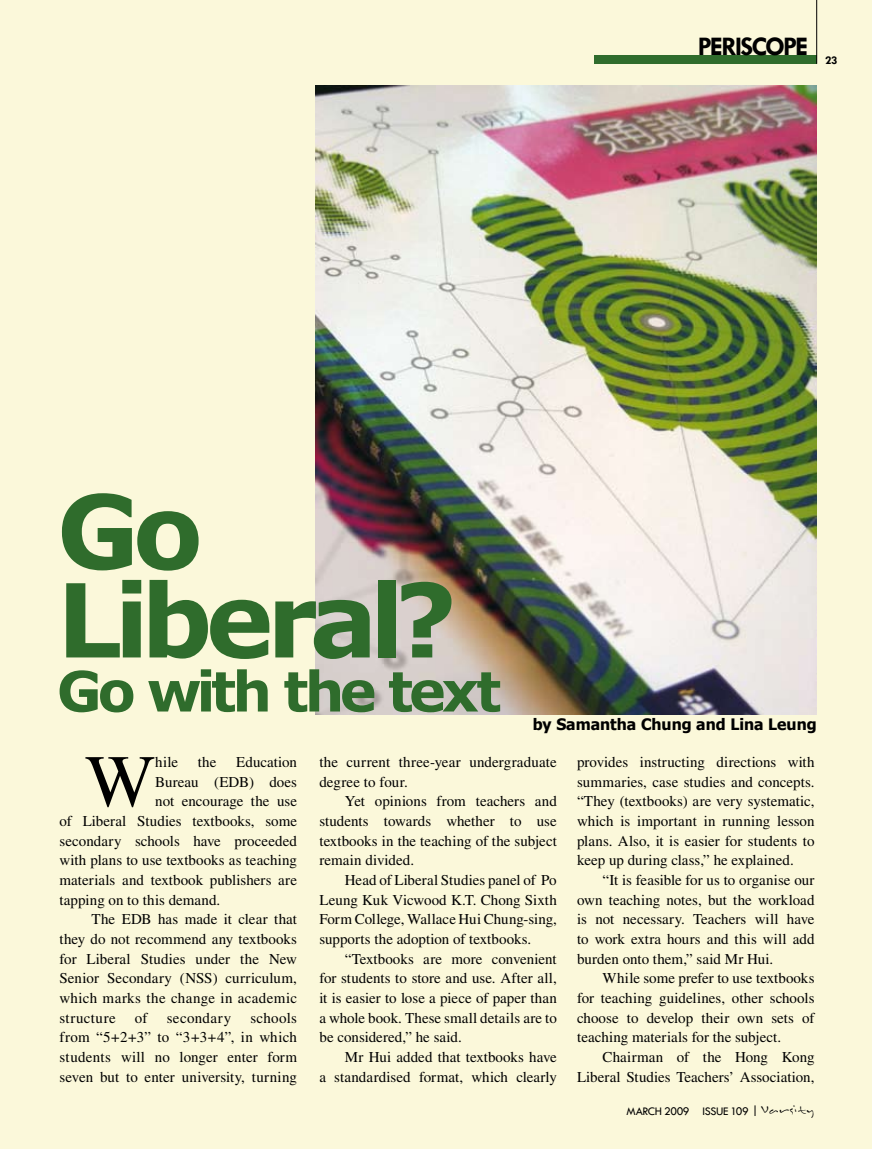
<style>
.page{position:relative;width:872px;height:1149px;background:#fff}
.page>*{position:absolute;margin:0;border:0;box-sizing:border-box;transform-origin:0 0}
.t1{font:700 102px/88.5px "Verdana";letter-spacing:-.075em;color:#2f6c2c}
.t2{font:74.4px "Times";color:#000}
.t3{font:700 55.5px "Verdana";letter-spacing:-.075em;color:#2f6c2c}
.t4{font:700 27px "Tw Cen";letter-spacing:-.07em;color:#000}
.t5{font:700 15.75px "Tahoma";color:#000}
.t6{font:15px/19.6px "Times";color:#000;text-align:justify}
.t7{font:15px "Times";letter-spacing:.02em;color:#000}
.t8{font:15px "Times";letter-spacing:.03em;color:#000}
.t9{font:15px "Times";letter-spacing:.025em;color:#000}
.t10{font:12px "Tw Cen";letter-spacing:-.035em;color:#000}
.t11{font:700 12px "Tw Cen";color:#000}
.s1{font-family:"Inkburrow";font-size:15px}
</style>
<div class="page">
<div style="left:0;top:0;width:872px;height:1148px;background:#fbf8da"></div>
<div style="left:594px;top:55px;width:222px;height:9px;background:#2f6c2c"></div>
<hr style="left:816px;top:0;width:1px;height:64px;background:#000">
<img style="left:315px;top:85px;width:501px;height:628px">
<h3 class="t4" style="left:698px;top:31px;width:112px">PERISCOPE</h3>
<p class="t11" style="left:825px;top:53px;width:14px">23</p>
<h1 class="t1" style="left:57px;top:484px;width:402px">Go<br>Liberal?</h1>
<h3 class="t3" style="left:57px;top:655px;width:446px">Go with the text</h3>
<p class="t5" style="left:532px;top:713px;width:285px">by Samantha Chung and Lina Leung</p>
<h2 class="t2" style="left:85px;top:739px;width:72px">W</h2>
<p class="t6" style="left:155px;top:752px;width:24px">hile</p>
<p class="t6" style="left:198px;top:752px;width:20px">the</p>
<p class="t6" style="left:236px;top:752px;width:62px">Education</p>
<p class="t6" style="left:155px;top:771px;width:143px">Bureau (EDB) does</p>
<p class="t6" style="left:155px;top:791px;width:143px">not encourage the use</p>
<p class="t6" style="left:60px;top:810px;width:239px">of Liberal Studies textbooks, some</p>
<p class="t6" style="left:60px;top:830px;width:239px">secondary schools have proceeded</p>
<p class="t6" style="left:60px;top:850px;width:239px">with plans to use textbooks as teaching</p>
<p class="t6" style="left:60px;top:869px;width:239px">materials and textbook publishers are</p>
<p class="t6" style="left:60px;top:889px;width:162px">tapping on to this demand.</p>
<p class="t6" style="left:92px;top:909px;width:207px">The EDB has made it clear that</p>
<p class="t6" style="left:60px;top:928px;width:239px">they do not recommend any textbooks</p>
<p class="t6" style="left:60px;top:948px;width:239px">for Liberal Studies under the New</p>
<p class="t6" style="left:60px;top:968px;width:239px">Senior Secondary (NSS) curriculum,</p>
<p class="t7" style="left:60px;top:989px;width:239px">which marks the change in academic</p>
<p class="t8" style="left:60px;top:1008px;width:58px">structure</p>
<p class="t6" style="left:135px;top:1007px;width:14px">of</p>
<p class="t9" style="left:167px;top:1008px;width:66px">secondary</p>
<p class="t6" style="left:60px;top:1007px;width:239px;text-indent:191px">schools from “5+2+3” to “3+3+4”, in which students will no longer enter form seven but to enter university, turning</p>
<p class="t6" style="left:319px;top:752px;width:239px">the current three-year undergraduate degree to four.</p>
<p class="t6" style="left:319px;top:791px;width:239px;text-indent:26px">Yet opinions from teachers and students towards whether to use textbooks in the teaching of the subject remain divided.</p>
<p class="t6" style="left:319px;top:869px;width:239px;text-indent:26px">Head of Liberal Studies panel of Po Leung Kuk Vicwood K.T. Chong Sixth Form College, Wallace Hui Chung-sing, supports the adoption of textbooks.</p>
<p class="t6" style="left:319px;top:948px;width:239px;text-indent:26px">“Textbooks are more convenient for students to store and use. After all, it is easier to lose a piece of paper than a whole book. These small details are to be considered,” he said.</p>
<p class="t6" style="left:319px;top:1046px;width:239px;text-align:right">Mr Hui added that textbooks have<br>a standardised format, which clearly</p>
<p class="t6" style="left:577px;top:752px;width:239px">provides instructing directions with summaries, case studies and concepts. “They (textbooks) are very systematic, which is important in running lesson plans. Also, it is easier for students to keep up during class,” he explained.</p>
<p class="t6" style="left:577px;top:869px;width:239px;text-indent:26px">“It is feasible for us to organise our own teaching notes, but the workload is not necessary. Teachers will have to work extra hours and this will add burden onto them,” said Mr Hui.</p>
<p class="t6" style="left:577px;top:968px;width:239px;text-indent:26px">While some prefer to use textbooks for teaching guidelines, other schools choose to develop their own sets of teaching materials for the subject.</p>
<p class="t6" style="left:577px;top:1046px;width:239px;text-align:right">Chairman of the Hong Kong<br>Liberal Studies Teachers’ Association,</p>
<p class="t10" style="left:626px;top:1103px;width:190px">MARCH 2009 ISSUE 109 <span class="s1">Varsity</span></p>
</div>
